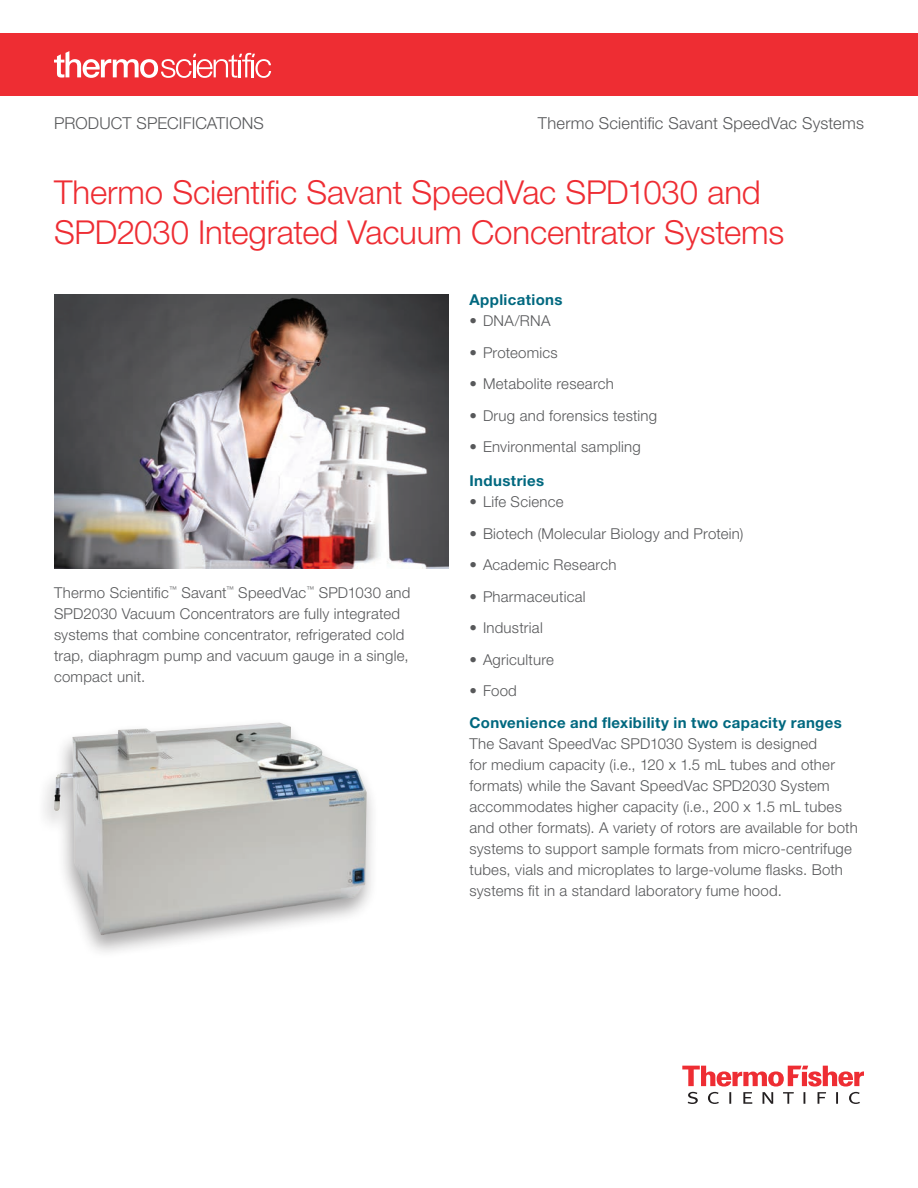
<style>
.page{position:relative;width:918px;height:1188px;background:#fff}
.page>*{position:absolute;margin:0;border:0;box-sizing:border-box;transform-origin:0 0}
.Subhead_Main{font:300 33px/40.5px "Helvetica Neue LT Std";letter-spacing:-.005em;color:#ee2d33}
.Technical_Eyebrow{font:300 16.5px "Helvetica Neue LT Std";letter-spacing:.01em;color:#57585a}
.Body_Copy{font:300 15px/21px "Helvetica Neue LT Std";letter-spacing:.015em;color:#57585a}
.Content_Header{font:700 15px "Helvetica Neue LT Std";letter-spacing:.025em;color:#00687f}
</style>
<div class="page">
<svg style="left:682px;top:1066px;width:182px;height:38px"></svg>
<img style="left:54px;top:294px;width:394px;height:274px">
<div style="left:37px;top:717px;width:342px;height:242px;background:#231f20;opacity:.4"></div>
<img style="left:54px;top:723px;width:313px;height:212px">
<div style="left:0;top:33px;width:918px;height:63px;background:#ee2d33"></div>
<svg style="left:54px;top:51px;width:217px;height:27px"></svg>
<p class="Technical_Eyebrow" style="left:54px;top:113px;width:212px">PRODUCT SPECIFICATIONS</p>
<p class="Technical_Eyebrow" style="left:538px;top:113px;width:328px">Thermo Scientific Savant SpeedVac Systems</p>
<p class="Subhead_Main" style="left:54px;top:171px;width:732px">Thermo Scientific Savant SpeedVac SPD1030 and<br>SPD2030 Integrated Vacuum Concentrator Systems</p>
<p class="Body_Copy" style="left:54px;top:582px;width:358px">Thermo Scientific<sup>™</sup> Savant<sup>™</sup> SpeedVac<sup>™</sup> SPD1030 and SPD2030 Vacuum Concentrators are fully integrated systems that combine concentrator, refrigerated cold trap, diaphragm pump and vacuum gauge in a single, compact unit.</p>
<p class="Content_Header" style="left:470px;top:291px;width:95px">Applications</p>
<p class="Body_Copy" style="left:470px;top:310px;width:83px">• DNA/RNA</p>
<p class="Body_Copy" style="left:470px;top:341px;width:90px">• Proteomics</p>
<p class="Body_Copy" style="left:470px;top:373px;width:146px">• Metabolite research</p>
<p class="Body_Copy" style="left:470px;top:404px;width:189px">• Drug and forensics testing</p>
<p class="Body_Copy" style="left:470px;top:436px;width:173px">• Environmental sampling</p>
<p class="Content_Header" style="left:470px;top:471px;width:76px">Industries</p>
<p class="Body_Copy" style="left:470px;top:491px;width:96px">• Life Science</p>
<p class="Body_Copy" style="left:470px;top:522px;width:275px">• Biotech (Molecular Biology and Protein)</p>
<p class="Body_Copy" style="left:470px;top:554px;width:149px">• Academic Research</p>
<p class="Body_Copy" style="left:470px;top:585px;width:118px">• Pharmaceutical</p>
<p class="Body_Copy" style="left:470px;top:617px;width:75px">• Industrial</p>
<p class="Body_Copy" style="left:470px;top:648px;width:86px">• Agriculture</p>
<p class="Body_Copy" style="left:470px;top:680px;width:49px">• Food</p>
<p class="Content_Header" style="left:470px;top:713px;width:374px">Convenience and flexibility in two capacity ranges</p>
<p class="Body_Copy" style="left:470px;top:732px;width:390px">The Savant SpeedVac SPD1030 System is designed<br>for medium capacity (i.e., 120 x 1.5 mL tubes and other formats) while the Savant SpeedVac SPD2030 System accommodates higher capacity (i.e., 200 x 1.5 mL tubes and other formats). A variety of rotors are available for both systems to support sample formats from micro-centrifuge tubes, vials and microplates to large-volume flasks. Both systems fit in a standard laboratory fume hood.</p>
</div>
